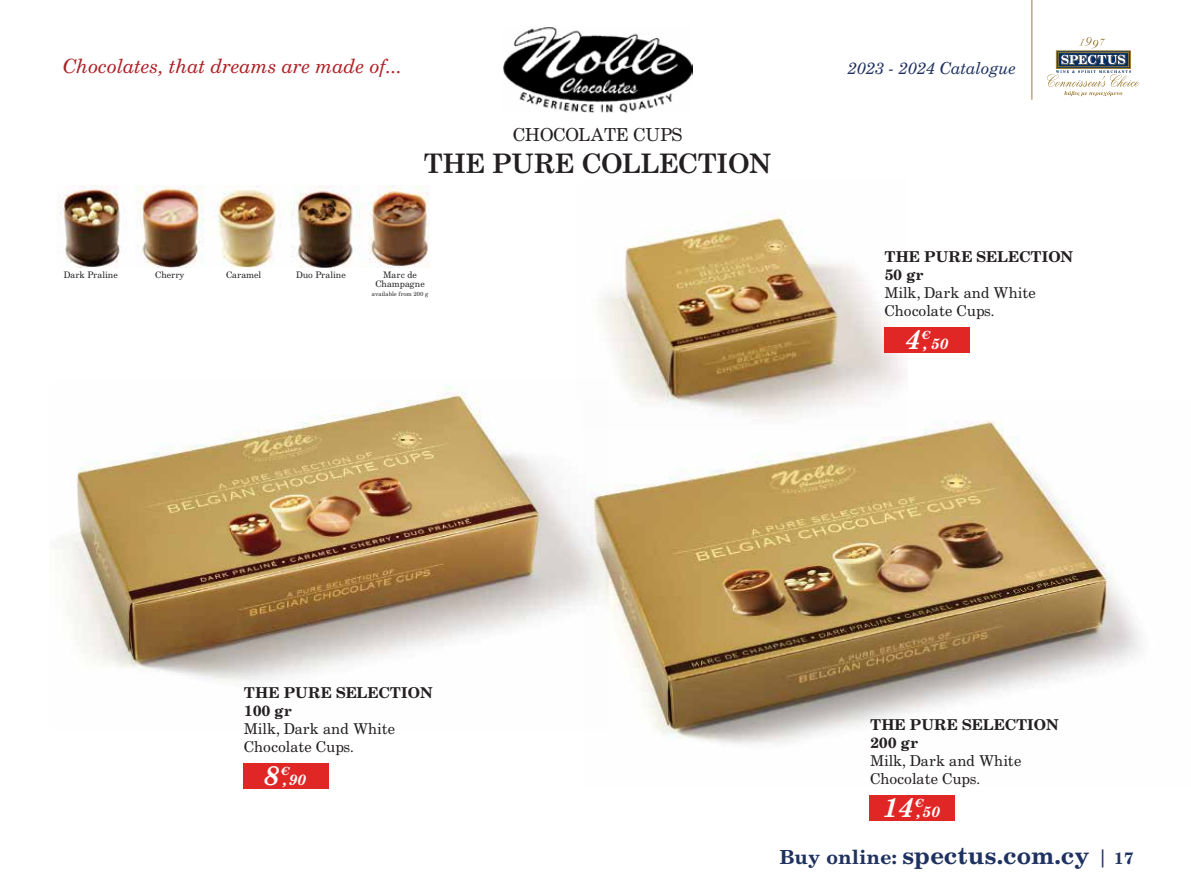
<style>
.page{position:relative;width:1191px;height:893px;background:#fff}
.page>*{position:absolute;margin:0;border:0;box-sizing:border-box;transform-origin:0 0}
.t1{font:500 27px "PF Century";color:#231f20}
.t2{font:italic 700 27px "PF Century";color:#fff}
.t3{font:700 24px "PF Century";color:#1e3160}
.t4{font:italic 19.5px "PF Century";color:#ae2126}
.t5{font:18px "PF Century";color:#231f20}
.t6{font:italic 16.5px "PF Century";color:#1e3160}
.t7{font:15px/18px "PF Century";color:#231f20}
.t8{font:700 15px/18px "PF Century";color:#231f20}
.t9{font:italic 700 15px "PF Century";color:#fff}
.t10{font:italic 700 11.25px "PF Century";color:#fff}
.t11{font:9px/9px "PF Century";color:#231f20;text-align:center}
.t12{font:6px "PF Century";color:#231f20}
.s1{font-size:27px}
.s2{font-size:15px}
.s3{font-size:19.5px}
.s4{font-weight:400;font-size:21px}
.s5{font-size:16.5px}
</style>
<div class="page">
<img style="left:599px;top:213px;width:308px;height:188px">
<img style="left:608px;top:401px;width:531px;height:343px">
<img style="left:61px;top:379px;width:547px;height:304px">
<div style="left:243px;top:764px;width:86px;height:25px;background:#e02726"></div>
<div style="left:869px;top:795px;width:85px;height:26px;background:#e02726"></div>
<img style="left:58px;top:185px;width:371px;height:83px">
<img style="left:503px;top:27px;width:189px;height:85px">
<div style="left:884px;top:328px;width:85px;height:25px;background:#e02726"></div>
<hr style="left:1031px;top:0;width:1px;height:100px;background:#9c7d35">
<svg style="left:1047px;top:37px;width:92px;height:59px"></svg>
<h3 class="t4" style="left:62px;top:54px;width:341px">Chocolates, that dreams are made of...</h3>
<p class="t6" style="left:847px;top:58px;width:170px">2023 - 2024 Catalogue</p>
<p class="t5" style="left:513px;top:123px;width:171px">CHOCOLATE CUPS</p>
<h1 class="t1" style="left:424px;top:147px;width:349px">THE PURE COLLECTION</h1>
<p class="t11" style="left:64px;top:270px;width:55px">Dark Praline</p>
<p class="t11" style="left:155px;top:270px;width:31px">Cherry</p>
<p class="t11" style="left:226px;top:270px;width:37px">Caramel</p>
<p class="t11" style="left:296px;top:270px;width:51px">Duo Praline</p>
<p class="t11" style="left:375px;top:270px;width:51px">Marc de<br>Champagne</p>
<p class="t12" style="left:372px;top:291px;width:58px">available from 200 g</p>
<p class="t8" style="left:884px;top:247px;width:190px">THE PURE SELECTION<br>50 gr</p>
<p class="t7" style="left:884px;top:283px;width:152px">Milk, Dark and White<br>Chocolate Cups.</p>
<p class="t9" style="left:905px;top:334px;width:45px"><span class="s1">4</span> 50</p>
<p class="t10" style="left:922px;top:328px;width:10px">€</p>
<p class="t9" style="left:923px;top:334px;width:6px">,</p>
<p class="t8" style="left:244px;top:683px;width:190px">THE PURE SELECTION<br>100 gr</p>
<p class="t7" style="left:244px;top:719px;width:152px">Milk, Dark and White<br>Chocolate Cups.</p>
<p class="t9" style="left:264px;top:770px;width:44px"><span class="s1">8</span> 90</p>
<p class="t10" style="left:281px;top:764px;width:10px">€</p>
<p class="t9" style="left:283px;top:770px;width:6px">,</p>
<p class="t8" style="left:870px;top:715px;width:190px">THE PURE SELECTION<br>200 gr</p>
<p class="t7" style="left:870px;top:751px;width:152px">Milk, Dark and White<br>Chocolate Cups.</p>
<h1 class="t2" style="left:882px;top:790px;width:59px">14 <span class="s2">50</span></h1>
<p class="t10" style="left:915px;top:795px;width:10px">€</p>
<p class="t9" style="left:916px;top:802px;width:6px">,</p>
<h2 class="t3" style="left:779px;top:840px;width:355px"><span class="s3">Buy online:</span> spectus.com.cy <span class="s4">|</span> <span class="s5">17</span></h2>
</div>
